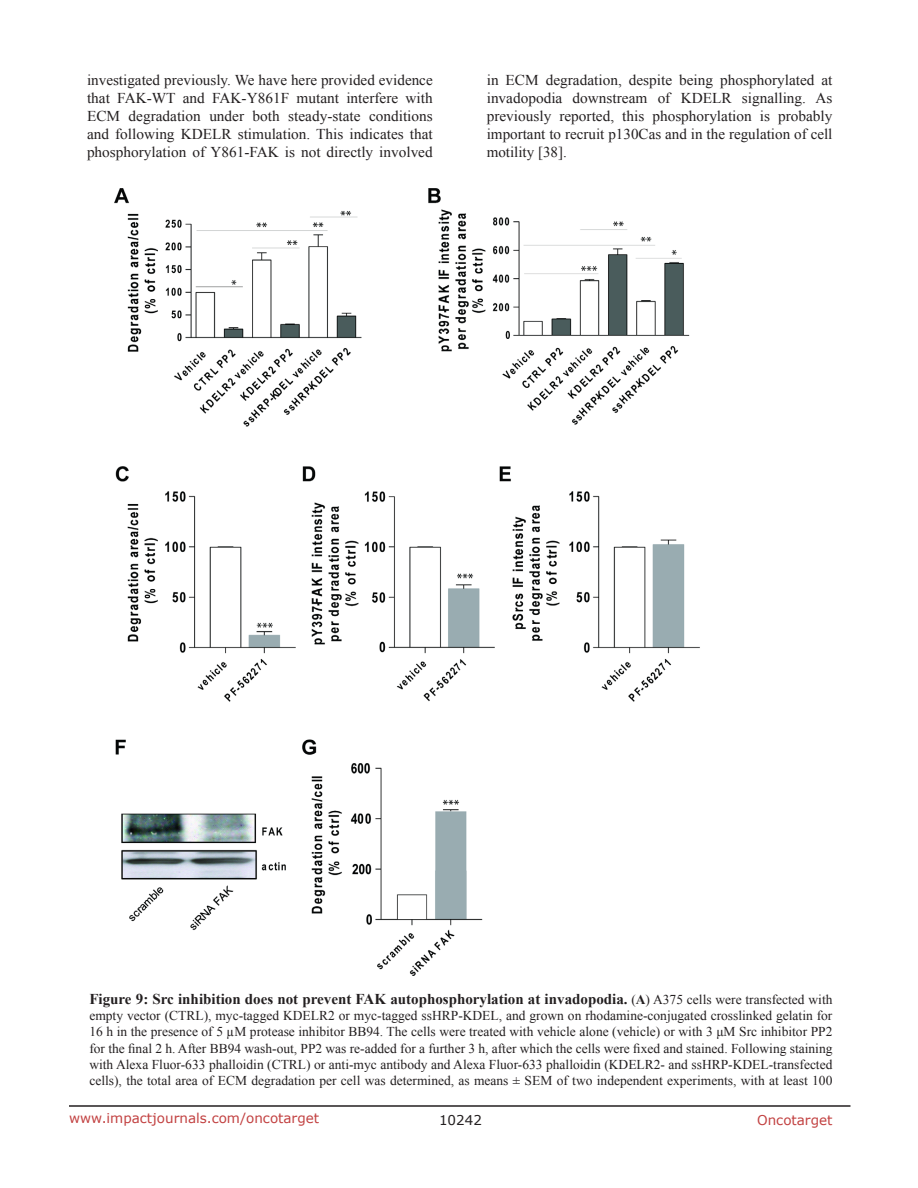
<style>
.page{position:relative;width:918px;height:1188px;background:#fff}
.page>*{position:absolute;margin:0;border:0;box-sizing:border-box;transform-origin:0 0}
.BodyText{font:15px/18px "Times New Roman";color:#231f20;text-align:justify}
.Figuretrx{font:700 15px "Times New Roman";color:#231f20}
.Figuretrx-2{font:13.5px/16.2px "Times New Roman";color:#231f20;text-align:justify}
.t1{font:13.5px "Verdana";color:#c24141}
.t2{font:13.5px "Verdana";color:#231f20}
.s1{font-weight:400;font-size:13.5px}
.s2{font-size:13.5px}
</style>
<div class="page">
<hr style="left:69px;top:1105px;width:781px;height:2px;background:#231f20">
<img style="left:114px;top:188px;width:586px;height:788px">
<p class="BodyText" style="left:87px;top:71px;width:347px">investigated previously. We have here provided evidence that FAK-WT and FAK-Y861F mutant interfere with ECM degradation under both steady-state conditions and following KDELR stimulation. This indicates that phosphorylation of Y861-FAK is not directly involved</p>
<p class="BodyText" style="left:487px;top:71px;width:347px">in ECM degradation, despite being phosphorylated at invadopodia downstream of KDELR signalling. As previously reported, this phosphorylation is probably important to recruit p130Cas and in the regulation of cell motility [38].</p>
<p class="Figuretrx" style="left:89px;top:989px;width:745px">Figure 9: Src inhibition does not prevent FAK autophosphorylation at invadopodia. <span class="s1">(</span><span class="s2">A</span><span class="s1">) A375 cells were transfected with</span></p>
<p class="Figuretrx-2" style="left:89px;top:1007px;width:745px">empty vector (CTRL), myc-tagged KDELR2 or myc-tagged ssHRP-KDEL, and grown on rhodamine-conjugated crosslinked gelatin for 16 h in the presence of 5 µM protease inhibitor BB94. The cells were treated with vehicle alone (vehicle) or with 3 μM Src inhibitor PP2 for the final 2 h. After BB94 wash-out, PP2 was re-added for a further 3 h, after which the cells were fixed and stained. Following staining with Alexa Fluor-633 phalloidin (CTRL) or anti-myc antibody and Alexa Fluor-633 phalloidin (KDELR2- and ssHRP-KDEL-transfected cells), the total area of ECM degradation per cell was determined, as means ± SEM of two independent experiments, with at least 100</p>
<p class="t1" style="left:69px;top:1109px;width:252px">www.impactjournals.com/oncotarget</p>
<p class="t2" style="left:439px;top:1111px;width:44px">10242</p>
<p class="t1" style="left:757px;top:1111px;width:77px">Oncotarget</p>
</div>
